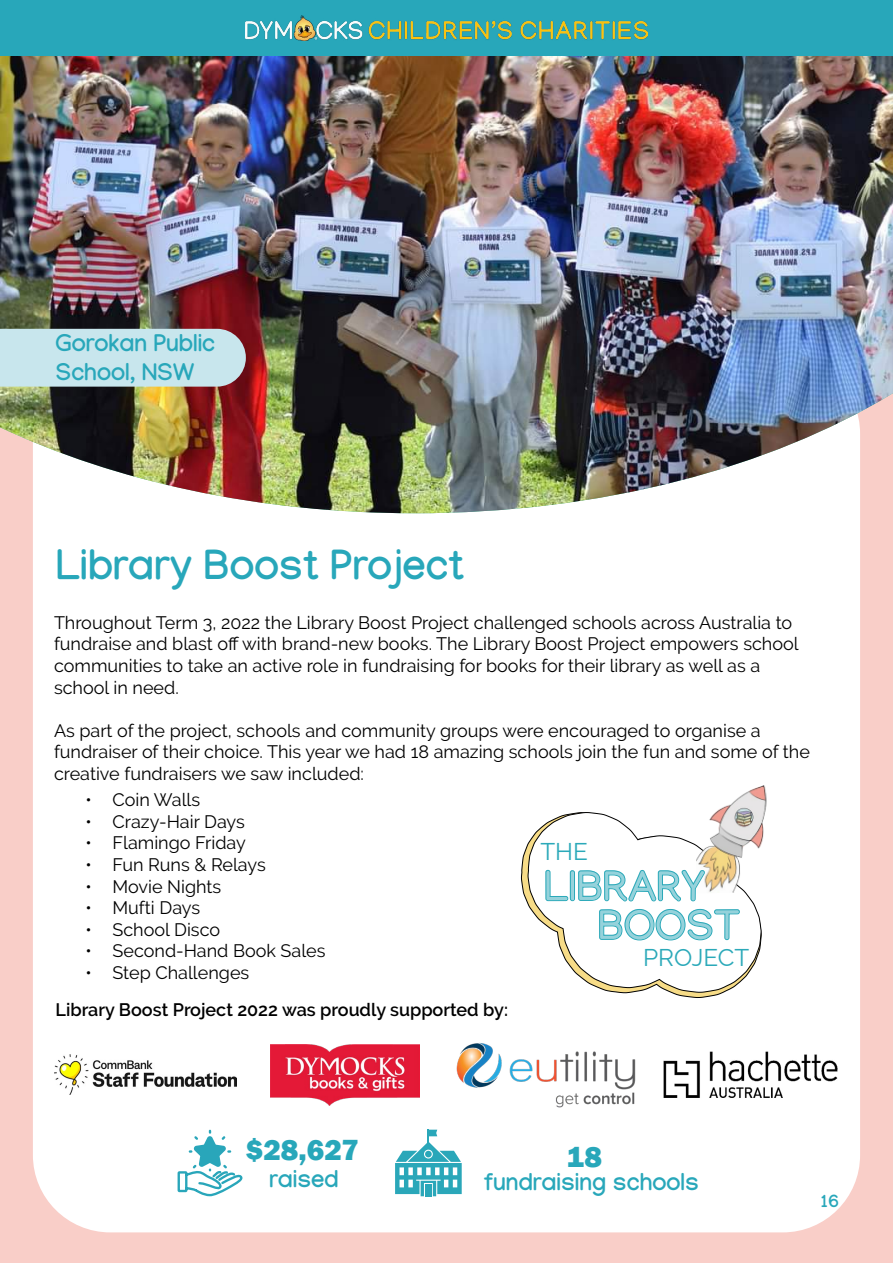
<style>
.page{position:relative;width:893px;height:1263px;background:#f9cec8}
.page>*{position:absolute;margin:0;border:0;box-sizing:border-box;transform-origin:0 0}
.t1{font:700 42.3px "Manjari";color:#95d2db}
.t2{font:700 42px "Manjari";color:#28a7ba}
.t3{font:800 30px "Franklin Gothic";color:#28a7ba}
.t4{font:24.3px "Raleway";color:#2ba9b9}
.t5{font:700 24px/28.8px "Manjari";color:#28a7ba}
.t6{font:700 19.5px "Manjari";color:#28a7ba}
.t7{font:18px/21.6px "Raleway";color:#000}
.t8{font:600 18px "Raleway";color:#000}
.t9{font:700 18px "Manjari";color:#28a7ba}
</style>
<div class="page">
<div style="left:33px;top:356px;width:827px;height:876px;background:#fff;border-radius:77px"></div>
<img style="left:0;top:55px;width:893px;height:458px">
<div style="left:0;top:329px;width:246px;height:58px;background:#c8e6ed"></div>
<div style="left:0;top:0;width:893px;height:55px;background:#28a7ba"></div>
<img style="left:246px;top:15px;width:401px;height:25px">
<svg style="left:395px;top:1130px;width:67px;height:66px"></svg>
<svg style="left:177px;top:1129px;width:66px;height:68px"></svg>
<img style="left:716px;top:785px;width:51px;height:57px">
<svg style="left:521px;top:812px;width:241px;height:186px"></svg>
<img style="left:54px;top:1055px;width:183px;height:40px">
<img style="left:270px;top:1044px;width:149px;height:61px">
<img style="left:456px;top:1042px;width:180px;height:66px">
<img style="left:663px;top:1051px;width:175px;height:47px">
<p class="t5" style="left:56px;top:328px;width:161px">Gorokan Public<br>School, NSW</p>
<p class="t2" style="left:56px;top:540px;width:410px">Library Boost Project</p>
<p class="t7" style="left:54px;top:611px;width:746px">Throughout Term 3, 2022 the Library Boost Project challenged schools across Australia to fundraise and blast off with brand-new books. The Library Boost Project empowers school communities to take an active role in fundraising for books for their library as well as a school in need.</p>
<p class="t7" style="left:54px;top:719px;width:757px">As part of the project, schools and community groups were encouraged to organise a fundraiser of their choice. This year we had 18 amazing schools join the fun and some of the creative fundraisers we saw included:</p>
<p class="t7" style="left:86px;top:789px;width:116px">• Coin Walls</p>
<p class="t7" style="left:86px;top:811px;width:161px">• Crazy-Hair Days</p>
<p class="t7" style="left:86px;top:832px;width:162px">• Flamingo Friday</p>
<p class="t7" style="left:86px;top:854px;width:182px">• Fun Runs &amp; Relays</p>
<p class="t7" style="left:86px;top:875px;width:137px">• Movie Nights</p>
<p class="t7" style="left:86px;top:897px;width:116px">• Mufti Days</p>
<p class="t7" style="left:86px;top:919px;width:136px">• School Disco</p>
<p class="t7" style="left:86px;top:940px;width:242px">• Second-Hand Book Sales</p>
<p class="t7" style="left:86px;top:962px;width:165px">• Step Challenges</p>
<p class="t8" style="left:56px;top:999px;width:454px">Library Boost Project 2022 was proudly supported by:</p>
<p class="t4" style="left:540px;top:832px;width:49px">THE</p>
<p class="t1" style="left:544px;top:861px;width:162px">LIBRARY</p>
<p class="t1" style="left:597px;top:900px;width:144px">BOOST</p>
<p class="t4" style="left:643px;top:938px;width:108px">PROJECT</p>
<p class="t3" style="left:246px;top:1130px;width:115px">$28,627</p>
<p class="t5" style="left:269px;top:1164px;width:71px">raised</p>
<p class="t3" style="left:566px;top:1137px;width:37px">18</p>
<p class="t5" style="left:484px;top:1167px;width:217px">fundraising schools</p>
<p class="t9" style="left:821px;top:1190px;width:20px">16</p>
<p class="t6" style="left:822px;top:1191px;width:21px">16</p>
</div>
